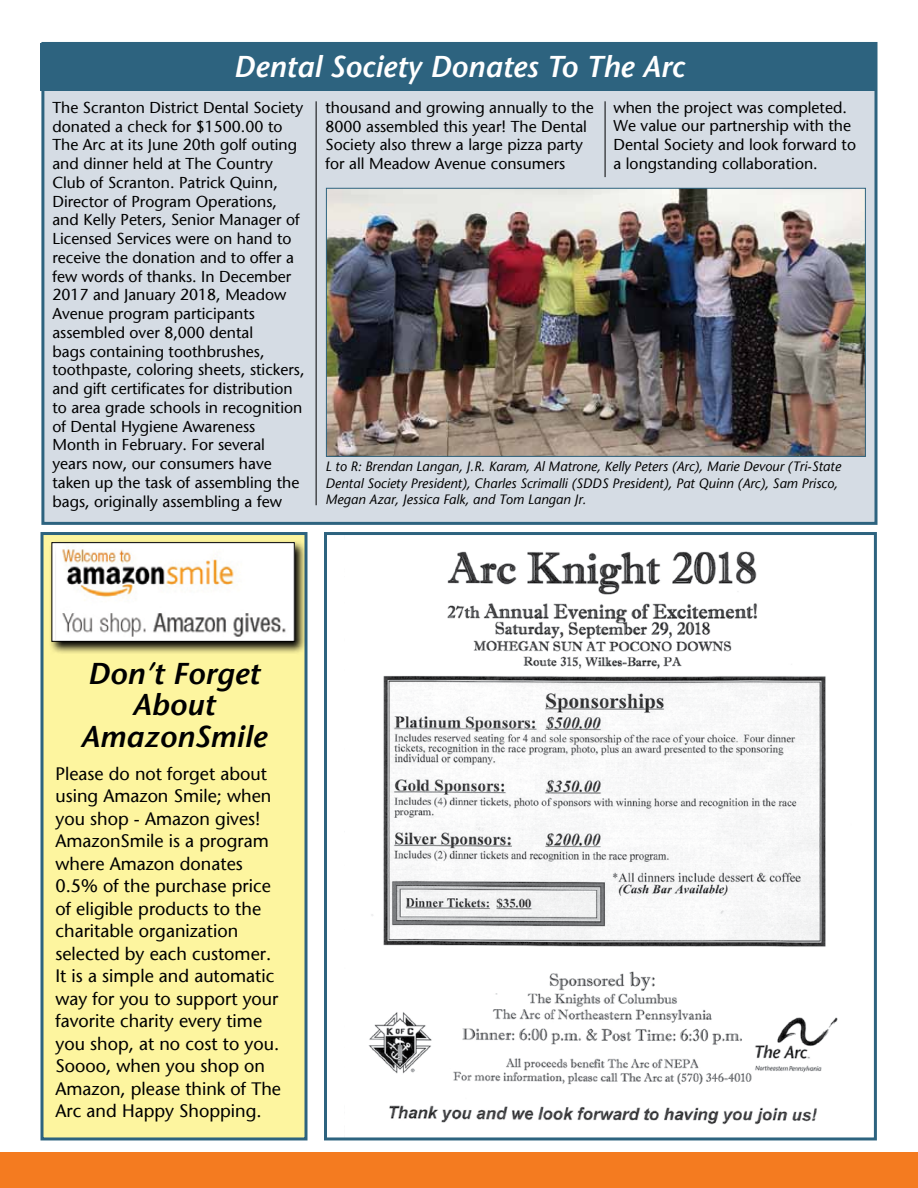
<style>
.page{position:relative;width:918px;height:1188px;background:#fff}
.page>*{position:absolute;margin:0;border:0;box-sizing:border-box;transform-origin:0 0}
.t1{font:italic 600 30px "Stone Sans Std";color:#fff}
.t2{font:italic 600 30px/31.5px "Stone Sans Std";color:#000;text-align:center;scale:1.04 1}
.t3{font:18px/22.5px "Stone Sans";color:#000}
.t4{font:15.75px/18.8px "Stone Sans";color:#000}
.t5{font:italic 13.5px/16.5px "Stone Sans";color:#000}
</style>
<div class="page">
<div style="left:41px;top:42px;width:837px;height:483px;background:#d5dce4;border:3px solid #2d637f"></div>
<div style="left:0;top:1153px;width:918px;height:35px;background:#f47b20"></div>
<div style="left:40px;top:43px;width:838px;height:48px;background:#2d637f"></div>
<img style="left:328px;top:190px;width:536px;height:265px">
<div style="left:326px;top:188px;width:540px;height:269px;border:1px solid #2d637f"></div>
<img style="left:368px;top:551px;width:470px;height:574px">
<div style="left:324px;top:532px;width:553px;height:608px;border:3px solid #2d637f"></div>
<div style="left:40px;top:532px;width:268px;height:608px;background:#fdf59f;border:3px solid #2d637f"></div>
<svg style="left:50px;top:539px;width:257px;height:115px"></svg>
<img style="left:55px;top:544px;width:238px;height:96px">
<div style="left:52px;top:542px;width:243px;height:100px;border:1px solid #000"></div>
<hr style="left:605px;top:101px;width:1px;height:76px;background:#000">
<hr style="left:316px;top:101px;width:1px;height:404px;background:#000">
<h1 class="t1" style="left:234px;top:49px;width:452px">Dental Society Donates To The Arc</h1>
<p class="t4" style="left:52px;top:98px;width:254px">The Scranton District Dental Society donated a check for $1500.00 to The Arc at its June 20th golf outing and dinner held at The Country Club of Scranton. Patrick Quinn, Director of Program Operations, and Kelly Peters, Senior Manager of Licensed Services were on hand to receive the donation and to offer a few words of thanks. In December 2017 and January 2018, Meadow Avenue program participants assembled over 8,000 dental<br>bags containing toothbrushes, toothpaste, coloring sheets, stickers, and gift certificates for distribution to area grade schools in recognition of Dental Hygiene Awareness Month in February. For several<br>years now, our consumers have taken up the task of assembling the bags, originally assembling a few</p>
<p class="t4" style="left:326px;top:98px;width:270px">thousand and growing annually to the 8000 assembled this year! The Dental Society also threw a large pizza party for all Meadow Avenue consumers</p>
<p class="t4" style="left:614px;top:98px;width:244px">when the project was completed.<br>We value our partnership with the<br>Dental Society and look forward to a longstanding collaboration.</p>
<p class="t5" style="left:326px;top:459px;width:517px">L to R: Brendan Langan, J.R. Karam, Al Matrone, Kelly Peters (Arc), Marie Devour (Tri-State<br>Dental Society President), Charles Scrimalli (SDDS President), Pat Quinn (Arc), Sam Prisco,<br>Megan Azar, Jessica Falk, and Tom Langan Jr.</p>
<h1 class="t2" style="left:81px;top:657px;width:180px">Don’t Forget<br>About<br>AmazonSmile</h1>
<p class="t3" style="left:56px;top:762px;width:227px">Please do not forget about using Amazon Smile; when you shop - Amazon gives!<br>AmazonSmile is a program where Amazon donates<br>0.5% of the purchase price of eligible products to the charitable organization selected by each customer.<br>It is a simple and automatic way for you to support your favorite charity every time you shop, at no cost to you.<br>Soooo, when you shop on<br>Amazon, please think of The<br>Arc and Happy Shopping.</p>
</div>
